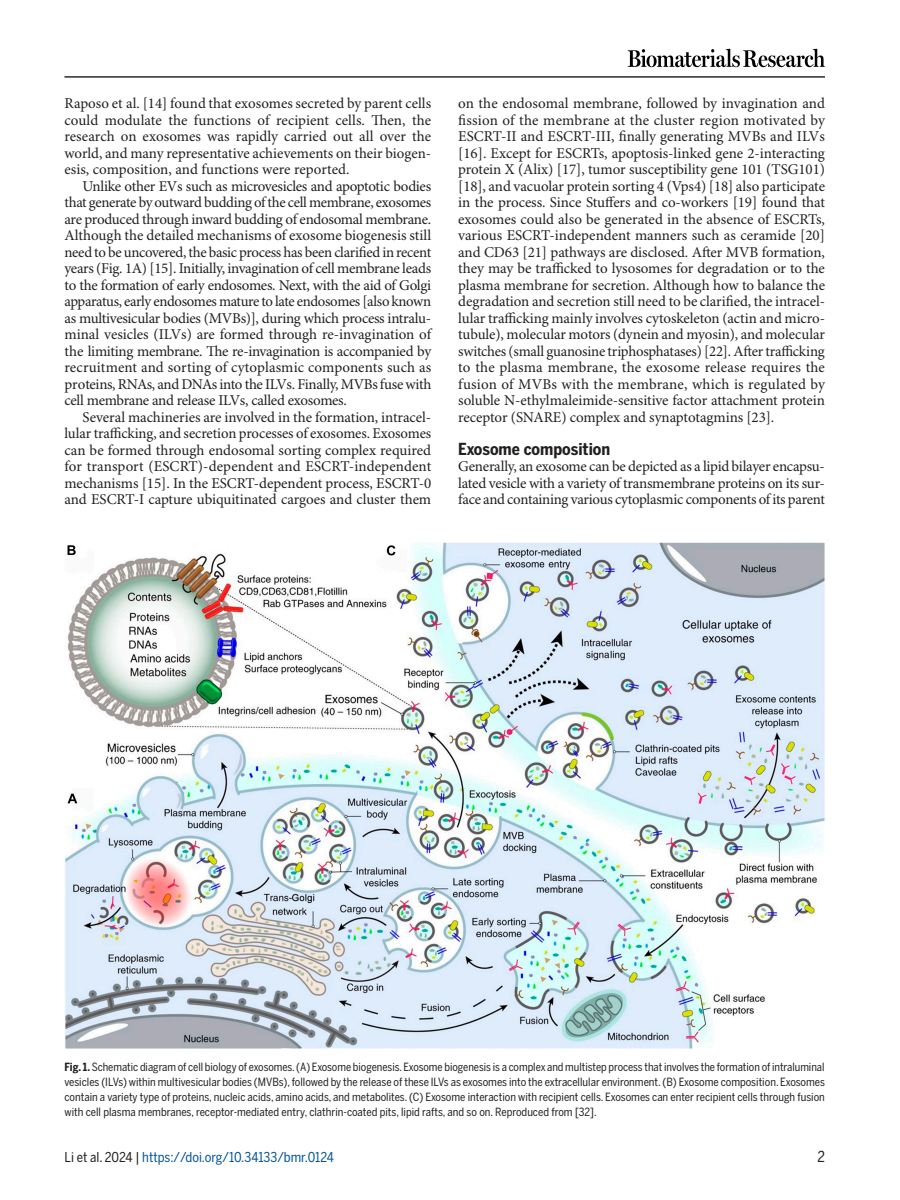
<style>
.page{position:relative;width:900px;height:1200px;background:#fff}
.page>*{position:absolute;margin:0;border:0;box-sizing:border-box;transform-origin:0 0}
.t1{font:700 16.5px "Benton Sans Cond";color:#231f20}
.t2{font:15px/16.5px "Minion Pro";letter-spacing:-.015em;color:#231f20;text-align:justify}
.t3{font:15px "Benton Sans Cond";color:#231f20}
.t4{font:13.5px "Benton Sans Cond";color:#00549b}
.t5{font:11.25px/15px "Benton Sans Cond";color:#231f20;text-align:justify}
.s1{font-weight:700}
.s2{color:#231f20}
</style>
<div class="page">
<hr style="left:64px;top:76px;width:761px;height:2px;background:#231f20">
<svg style="left:628px;top:49px;width:197px;height:18px"></svg>
<img style="left:65px;top:542px;width:760px;height:507px">
<p class="t2" style="left:64px;top:96px;width:368px">Raposo et al. [ 14 ] found that exosomes secreted by parent cells could modulate the functions of recipient cells. Then, the research on exosomes was rapidly carried out all over the world, and many representative achievements on their biogen&shy;esis, composition, and functions were reported.</p>
<p class="t2" style="left:64px;top:178px;width:368px;text-indent:18px">Unlike other EVs such as microvesicles and apoptotic bodies that generate by outward budding of the cell membrane, exosomes are produced through inward budding of endosomal membrane.<br>Although the detailed mechanisms of exosome biogenesis still need to be uncovered, the basic process has been clarified in recent years (Fig. 1 A) [ 15 ]. Initially, invagination of cell membrane leads to the formation of early endosomes. Next, with the aid of Golgi apparatus, early endosomes mature to late endosomes [also known as multivesicular bodies (MVBs)], during which process intralu&shy;minal vesicles (ILVs) are formed through re-invagination of the limiting membrane. The re-invagination is accompanied by recruitment and sorting of cytoplasmic components such as proteins, RNAs, and DNAs into the ILVs. Finally, MVBs fuse with cell membrane and release ILVs, called exosomes.</p>
<p class="t2" style="left:64px;top:409px;width:368px;text-indent:18px">Several machineries are involved in the formation, intracel&shy;lular trafficking, and secretion processes of exosomes. Exosomes can be formed through endosomal sorting complex required for transport (ESCRT)-dependent and ESCRT-independent mechanisms [ 15 ]. In the ESCRT-dependent process, ESCRT-0 and ESCRT-I capture ubiquitinated cargoes and cluster them</p>
<p class="t2" style="left:458px;top:96px;width:368px">on the endosomal membrane, followed by invagination and fission of the membrane at the cluster region motivated by ESCRT-II and ESCRT-III, finally generating MVBs and ILVs [ 16 ]. Except for ESCRTs, apoptosis-linked gene 2-interacting protein X (Alix) [ 17 ], tumor susceptibility gene 101 (TSG101) [ 18 ], and vacuolar protein sorting 4 (Vps4) [ 18 ] also participate in the process. Since Stuffers and co-workers [ 19 ] found that exosomes could also be generated in the absence of ESCRTs, various ESCRT-independent manners such as ceramide [ 20 ] and CD63 [ 21 ] pathways are disclosed. After MVB formation, they may be trafficked to lysosomes for degradation or to the plasma membrane for secretion. Although how to balance the degradation and secretion still need to be clarified, the intracel&shy;lular trafficking mainly involves cytoskeleton (actin and micro&shy;tubule), molecular motors (dynein and myosin), and molecular switches (small guanosine triphosphatases) [ 22 ]. After trafficking to the plasma membrane, the exosome release requires the fusion of MVBs with the membrane, which is regulated by soluble N-ethylmaleimide-sensitive factor attachment protein receptor (SNARE) complex and synaptotagmins [ 23 ].</p>
<p class="t1" style="left:458px;top:439px;width:154px">Exosome composition</p>
<p class="t2" style="left:458px;top:459px;width:368px">Generally, an exosome can be depicted as a lipid bilayer encapsu&shy;lated vesicle with a variety of transmembrane proteins on its sur&shy;face and containing various cytoplasmic components of its parent</p>
<p class="t5" style="left:64px;top:1060px;width:762px"><span class="s1">Fig. 1.</span> Schematic diagram of cell biology of exosomes. (A) Exosome biogenesis. Exosome biogenesis is a complex and multistep process that involves the formation of intraluminal vesicles (ILVs) within multivesicular bodies (MVBs), followed by the release of these ILVs as exosomes into the extracellular environment. (B) Exosome composition. Exosomes contain a variety type of proteins, nucleic acids, amino acids, and metabolites. (C) Exosome interaction with recipient cells. Exosomes can enter recipient cells through fusion with cell plasma membranes, receptor-mediated entry, clathrin-coated pits, lipid rafts, and so on. Reproduced from [32].</p>
<p class="t4" style="left:64px;top:1149px;width:271px"><span class="s2">Li et al. 2024 |</span> https://doi.org/10.34133/bmr.0124</p>
<p class="t3" style="left:817px;top:1147px;width:9px">2</p>
</div>
